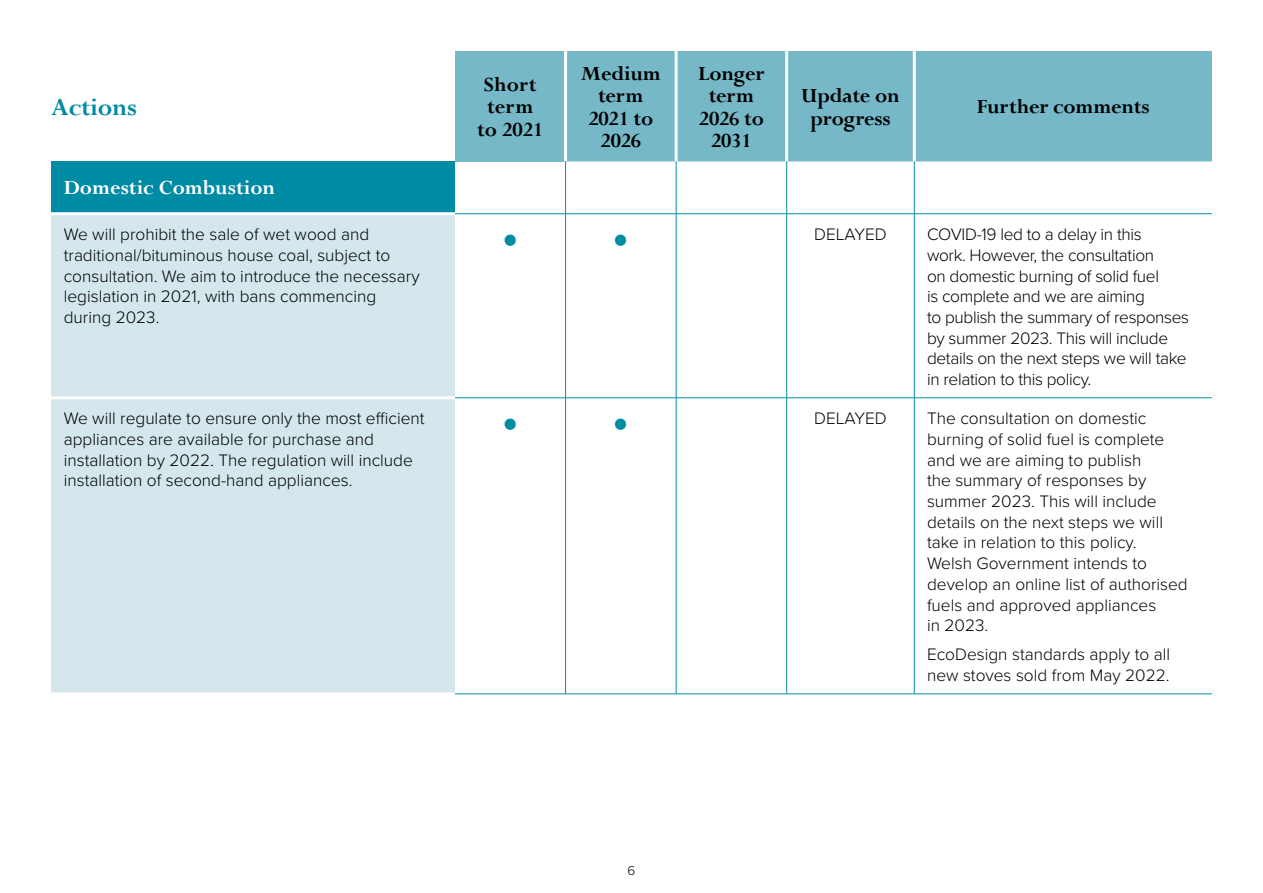
<style>
.page{position:relative;width:1263px;height:893px;background:#fff}
.page>*{position:absolute;margin:0;border:0;box-sizing:border-box;transform-origin:0 0}
.Centred_Dot{font:700 45px "Perpetua";color:#008ba4}
.Action_Heading{font:700 27px "Perpetua";letter-spacing:-.01em;color:#008ba4}
.Table_Headings_Centr{font:700 22.5px/22.5px "Perpetua";letter-spacing:-.01em;color:#000;text-align:center}
.White_Sub_Headings{font:700 22.5px "Perpetua";color:#fff}
.Body_Text{font:700 22.5px/22.5px "Perpetua";color:#000;text-align:center}
.Body_Text-2{font:300 17.25px/20.7px "Proxima Nova";color:#000}
.Body_Text-3{font:300 17.25px/20.7px "Proxima Nova";letter-spacing:-.02em;color:#000}
.Body_Text_Centred{font:300 17.25px "Proxima Nova";color:#000}
.t1{font:300 13.5px "Proxima Nova";color:#000}
</style>
<div class="page">
<div style="left:455px;top:51px;width:111px;height:110px;background:#76b7c8"></div>
<div style="left:567px;top:51px;width:645px;height:110px;background:#76b7c8"></div>
<div style="left:51px;top:161px;width:404px;height:53px;background:#008ba4"></div>
<div style="left:51px;top:215px;width:404px;height:477px;background:#d4e7ed"></div>
<svg style="left:455px;top:214px;width:757px;height:480px"></svg>
<hr style="left:564px;top:51px;width:3px;height:110px;background:#fff">
<hr style="left:675px;top:51px;width:3px;height:110px;background:#fff">
<hr style="left:785px;top:51px;width:3px;height:110px;background:#fff">
<hr style="left:913px;top:51px;width:3px;height:110px;background:#fff">
<hr style="left:51px;top:396px;width:404px;height:3px;background:#fff">
<hr style="left:51px;top:212px;width:404px;height:3px;background:#fff">
<hr style="left:565px;top:161px;width:1px;height:53px;background:#008ba4">
<hr style="left:676px;top:161px;width:1px;height:53px;background:#008ba4">
<hr style="left:786px;top:161px;width:1px;height:53px;background:#008ba4">
<hr style="left:914px;top:161px;width:1px;height:53px;background:#008ba4">
<hr style="left:455px;top:213px;width:111px;height:1px;background:#008ba4">
<hr style="left:566px;top:213px;width:110px;height:1px;background:#008ba4">
<hr style="left:565px;top:214px;width:1px;height:184px;background:#008ba4">
<hr style="left:676px;top:213px;width:111px;height:1px;background:#008ba4">
<hr style="left:676px;top:214px;width:1px;height:184px;background:#008ba4">
<hr style="left:787px;top:213px;width:127px;height:1px;background:#008ba4">
<hr style="left:786px;top:214px;width:1px;height:184px;background:#008ba4">
<hr style="left:914px;top:213px;width:298px;height:1px;background:#008ba4">
<hr style="left:914px;top:214px;width:1px;height:184px;background:#008ba4">
<hr style="left:455px;top:398px;width:111px;height:1px;background:#008ba4">
<hr style="left:566px;top:398px;width:110px;height:1px;background:#008ba4">
<hr style="left:565px;top:398px;width:1px;height:296px;background:#008ba4">
<hr style="left:676px;top:398px;width:111px;height:1px;background:#008ba4">
<hr style="left:676px;top:398px;width:1px;height:296px;background:#008ba4">
<hr style="left:787px;top:398px;width:127px;height:1px;background:#008ba4">
<hr style="left:786px;top:398px;width:1px;height:296px;background:#008ba4">
<hr style="left:914px;top:398px;width:298px;height:1px;background:#008ba4">
<hr style="left:914px;top:398px;width:1px;height:296px;background:#008ba4">
<hr style="left:455px;top:694px;width:111px;height:1px;background:#008ba4">
<hr style="left:566px;top:694px;width:110px;height:1px;background:#008ba4">
<hr style="left:676px;top:694px;width:111px;height:1px;background:#008ba4">
<hr style="left:787px;top:694px;width:127px;height:1px;background:#008ba4">
<hr style="left:914px;top:694px;width:298px;height:1px;background:#008ba4">
<p class="Action_Heading" style="left:51px;top:90px;width:87px">Actions</p>
<p class="Body_Text" style="left:477px;top:73px;width:68px">Short term to 2021</p>
<p class="Table_Headings_Centr" style="left:581px;top:61px;width:81px">Medium term<br>2021 to<br>2026</p>
<p class="Table_Headings_Centr" style="left:698px;top:61px;width:68px">Longer term<br>2026 to<br>2031</p>
<p class="Table_Headings_Centr" style="left:801px;top:84px;width:100px">Update on progress</p>
<p class="Table_Headings_Centr" style="left:976px;top:95px;width:175px">Further comments</p>
<p class="White_Sub_Headings" style="left:64px;top:173px;width:213px">Domestic Combustion</p>
<p class="Body_Text-2" style="left:64px;top:223px;width:357px">We will prohibit the sale of wet wood and traditional/bituminous house coal, subject to consultation. We aim to introduce the necessary legislation in 2021, with bans commencing during 2023.</p>
<p class="Centred_Dot" style="left:502px;top:213px;width:17px">•</p>
<p class="Centred_Dot" style="left:613px;top:213px;width:17px">•</p>
<p class="Body_Text_Centred" style="left:814px;top:221px;width:74px">DELAYED</p>
<p class="Body_Text-3" style="left:927px;top:223px;width:264px">COVID-19 led to a delay in this<br>work. However, the consultation<br>on domestic burning of solid fuel<br>is complete and we are aiming<br>to publish the summary of responses by summer 2023. This will include details on the next steps we will take in relation to this policy.</p>
<p class="Body_Text-2" style="left:64px;top:407px;width:362px">We will regulate to ensure only the most efficient appliances are available for purchase and installation by 2022. The regulation will include installation of second-hand appliances.</p>
<p class="Centred_Dot" style="left:502px;top:398px;width:17px">•</p>
<p class="Centred_Dot" style="left:613px;top:398px;width:17px">•</p>
<p class="Body_Text_Centred" style="left:814px;top:406px;width:74px">DELAYED</p>
<p class="Body_Text-2" style="left:927px;top:407px;width:262px">The consultation on domestic burning of solid fuel is complete and we are aiming to publish<br>the summary of responses by summer 2023. This will include details on the next steps we will take in relation to this policy.<br>Welsh Government intends to develop an online list of authorised fuels and approved appliances<br>in 2023.</p>
<p class="Body_Text-2" style="left:927px;top:643px;width:245px">EcoDesign standards apply to all new stoves sold from May 2022.</p>
<p class="t1" style="left:627px;top:860px;width:9px">6</p>
</div>
